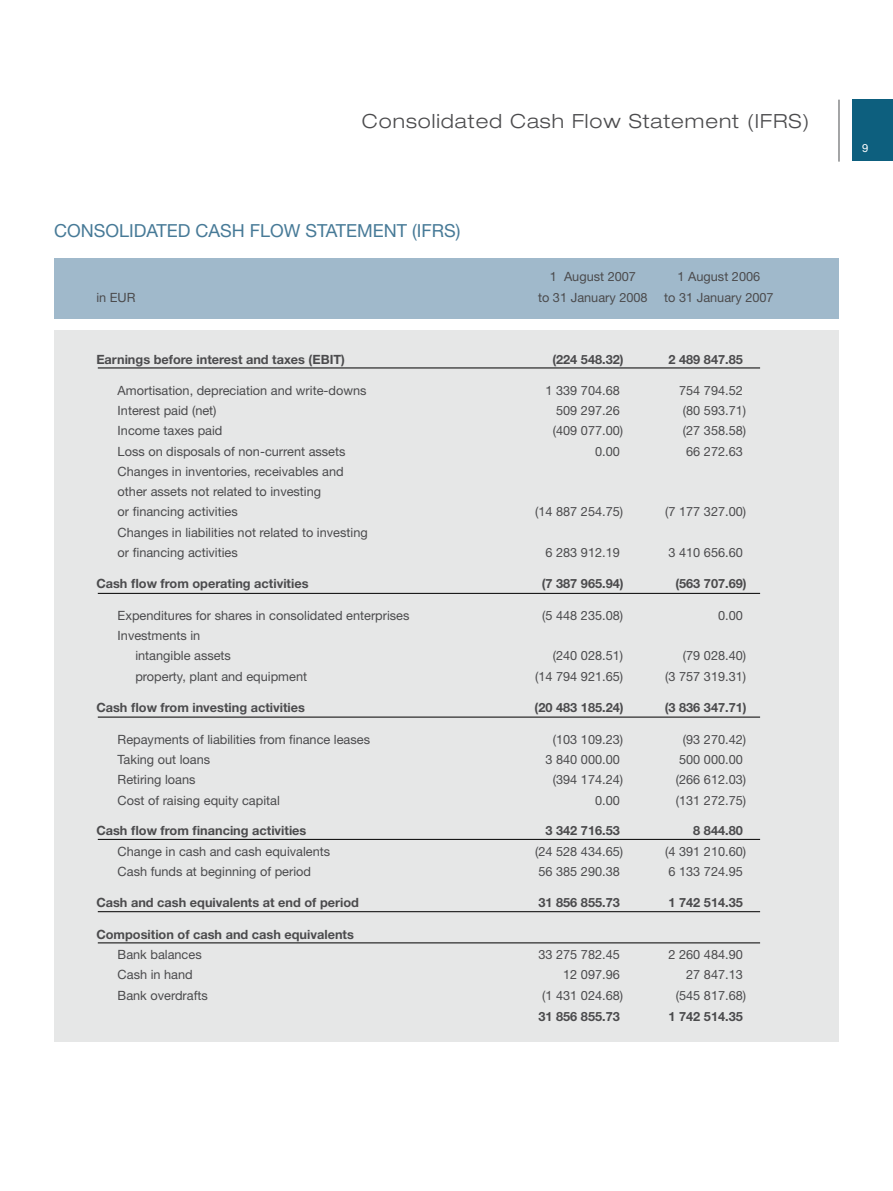
<style>
.page{position:relative;width:893px;height:1191px;background:#fff}
.page>*{position:absolute;margin:0;border:0;box-sizing:border-box;transform-origin:0 0}
.t1{font:300 expanded 19.5px "Helvetica Neue";letter-spacing:.05em;color:#4b4b4d}
.t2{font:18px "Helvetica Neue";color:#477a97}
.t3{font:12.75px/20.2px "Helvetica Neue";color:#4b4b4d}
.t4{font:700 12.75px "Helvetica Neue";color:#4b4b4d}
.t5{font:11.25px "Helvetica Neue";color:#fff}
</style>
<div class="page">
<hr style="left:838px;top:100px;width:2px;height:62px;background:#87888a">
<div style="left:852px;top:99px;width:41px;height:61px;background:#0d5f7e"></div>
<div style="left:54px;top:330px;width:785px;height:712px;background:#e6e7e7"></div>
<div style="left:54px;top:258px;width:785px;height:60px;background:#a0b9cb"></div>
<hr style="left:98px;top:593px;width:662px;height:1px;background:#000">
<hr style="left:98px;top:367px;width:662px;height:1px;background:#000">
<hr style="left:98px;top:716px;width:662px;height:1px;background:#000">
<hr style="left:98px;top:911px;width:662px;height:1px;background:#000">
<hr style="left:98px;top:942px;width:662px;height:1px;background:#000">
<hr style="left:98px;top:839px;width:662px;height:1px;background:#000">
<h1 class="t1" style="left:362px;top:109px;width:449px">Consolidated Cash Flow Statement (IFRS)</h1>
<h2 class="t2" style="left:54px;top:220px;width:408px">CONSOLIDATED CASH FLOW STATEMENT (IFRS)</h2>
<p class="t3" style="left:550px;top:266px;width:88px">1 August 2007</p>
<p class="t3" style="left:678px;top:266px;width:84px">1 August 2006</p>
<p class="t3" style="left:96px;top:287px;width:41px">in EUR</p>
<p class="t3" style="left:538px;top:287px;width:111px">to 31 January 2008</p>
<p class="t3" style="left:664px;top:287px;width:111px">to 31 January 2007</p>
<p class="t4" style="left:96px;top:352px;width:250px">Earnings before interest and taxes (EBIT)</p>
<p class="t4" style="left:552px;top:352px;width:73px">(224 548.32)</p>
<p class="t4" style="left:668px;top:352px;width:76px">2 489 847.85</p>
<p class="t3" style="left:118px;top:380px;width:250px">Amortisation, depreciation and write-downs</p>
<p class="t3" style="left:545px;top:380px;width:76px">1 339 704.68</p>
<p class="t3" style="left:679px;top:380px;width:65px">754 794.52</p>
<p class="t3" style="left:118px;top:400px;width:100px">Interest paid (net)</p>
<p class="t3" style="left:556px;top:400px;width:65px">509 297.26</p>
<p class="t3" style="left:683px;top:400px;width:65px">(80 593.71)</p>
<p class="t3" style="left:118px;top:420px;width:106px">Income taxes paid</p>
<p class="t3" style="left:553px;top:420px;width:72px">(409 077.00)</p>
<p class="t3" style="left:683px;top:420px;width:65px">(27 358.58)</p>
<p class="t3" style="left:118px;top:441px;width:229px">Loss on disposals of non-current assets</p>
<p class="t3" style="left:595px;top:441px;width:26px">0.00</p>
<p class="t3" style="left:686px;top:441px;width:58px">66 272.63</p>
<p class="t3" style="left:118px;top:461px;width:227px">Changes in inventories, receivables and other assets not related to investing<br>or financing activities</p>
<p class="t3" style="left:535px;top:501px;width:90px">(14 887 254.75)</p>
<p class="t3" style="left:665px;top:501px;width:83px">(7 177 327.00)</p>
<p class="t3" style="left:118px;top:522px;width:252px">Changes in liabilities not related to investing or financing activities</p>
<p class="t3" style="left:545px;top:542px;width:76px">6 283 912.19</p>
<p class="t3" style="left:668px;top:542px;width:76px">3 410 656.60</p>
<p class="t4" style="left:96px;top:576px;width:214px">Cash flow from operating activities</p>
<p class="t4" style="left:542px;top:576px;width:83px">(7 387 965.94)</p>
<p class="t4" style="left:675px;top:576px;width:73px">(563 707.69)</p>
<p class="t3" style="left:118px;top:605px;width:293px">Expenditures for shares in consolidated enterprises</p>
<p class="t3" style="left:542px;top:605px;width:83px">(5 448 235.08)</p>
<p class="t3" style="left:718px;top:605px;width:26px">0.00</p>
<p class="t3" style="left:135px;top:625px;width:97px;text-indent:-18px">Investments in intangible assets</p>
<p class="t3" style="left:553px;top:645px;width:72px">(240 028.51)</p>
<p class="t3" style="left:683px;top:645px;width:65px">(79 028.40)</p>
<p class="t3" style="left:135px;top:666px;width:173px">property, plant and equipment</p>
<p class="t3" style="left:535px;top:666px;width:90px">(14 794 921.65)</p>
<p class="t3" style="left:665px;top:666px;width:83px">(3 757 319.31)</p>
<p class="t4" style="left:96px;top:700px;width:210px">Cash flow from investing activities</p>
<p class="t4" style="left:535px;top:700px;width:91px">(20 483 185.24)</p>
<p class="t4" style="left:665px;top:700px;width:83px">(3 836 347.71)</p>
<p class="t3" style="left:118px;top:729px;width:254px">Repayments of liabilities from finance leases</p>
<p class="t3" style="left:553px;top:729px;width:72px">(103 109.23)</p>
<p class="t3" style="left:683px;top:729px;width:65px">(93 270.42)</p>
<p class="t3" style="left:118px;top:749px;width:94px">Taking out loans</p>
<p class="t3" style="left:545px;top:749px;width:76px">3 840 000.00</p>
<p class="t3" style="left:679px;top:749px;width:65px">500 000.00</p>
<p class="t3" style="left:118px;top:769px;width:79px">Retiring loans</p>
<p class="t3" style="left:553px;top:769px;width:72px">(394 174.24)</p>
<p class="t3" style="left:676px;top:769px;width:72px">(266 612.03)</p>
<p class="t3" style="left:118px;top:789px;width:164px">Cost of raising equity capital</p>
<p class="t3" style="left:595px;top:789px;width:26px">0.00</p>
<p class="t3" style="left:676px;top:789px;width:72px">(131 272.75)</p>
<p class="t4" style="left:96px;top:823px;width:212px">Cash flow from financing activities</p>
<p class="t4" style="left:545px;top:823px;width:76px">3 342 716.53</p>
<p class="t4" style="left:693px;top:823px;width:51px">8 844.80</p>
<p class="t3" style="left:118px;top:840px;width:214px">Change in cash and cash equivalents</p>
<p class="t3" style="left:535px;top:840px;width:90px">(24 528 434.65)</p>
<p class="t3" style="left:665px;top:840px;width:83px">(4 391 210.60)</p>
<p class="t3" style="left:118px;top:861px;width:195px">Cash funds at beginning of period</p>
<p class="t3" style="left:538px;top:861px;width:83px">56 385 290.38</p>
<p class="t3" style="left:668px;top:861px;width:76px">6 133 724.95</p>
<p class="t4" style="left:96px;top:895px;width:264px">Cash and cash equivalents at end of period</p>
<p class="t4" style="left:538px;top:895px;width:83px">31 856 855.73</p>
<p class="t4" style="left:668px;top:895px;width:76px">1 742 514.35</p>
<p class="t4" style="left:96px;top:926px;width:259px">Composition of cash and cash equivalents</p>
<p class="t3" style="left:118px;top:944px;width:86px">Bank balances</p>
<p class="t3" style="left:538px;top:944px;width:83px">33 275 782.45</p>
<p class="t3" style="left:668px;top:944px;width:76px">2 260 484.90</p>
<p class="t3" style="left:118px;top:964px;width:77px">Cash in hand</p>
<p class="t3" style="left:563px;top:964px;width:58px">12 097.96</p>
<p class="t3" style="left:686px;top:964px;width:58px">27 847.13</p>
<p class="t3" style="left:118px;top:984px;width:92px">Bank overdrafts</p>
<p class="t3" style="left:542px;top:984px;width:83px">(1 431 024.68)</p>
<p class="t3" style="left:676px;top:984px;width:72px">(545 817.68)</p>
<p class="t4" style="left:538px;top:1008px;width:83px">31 856 855.73</p>
<p class="t4" style="left:668px;top:1008px;width:76px">1 742 514.35</p>
<p class="t5" style="left:862px;top:141px;width:8px">9</p>
</div>
